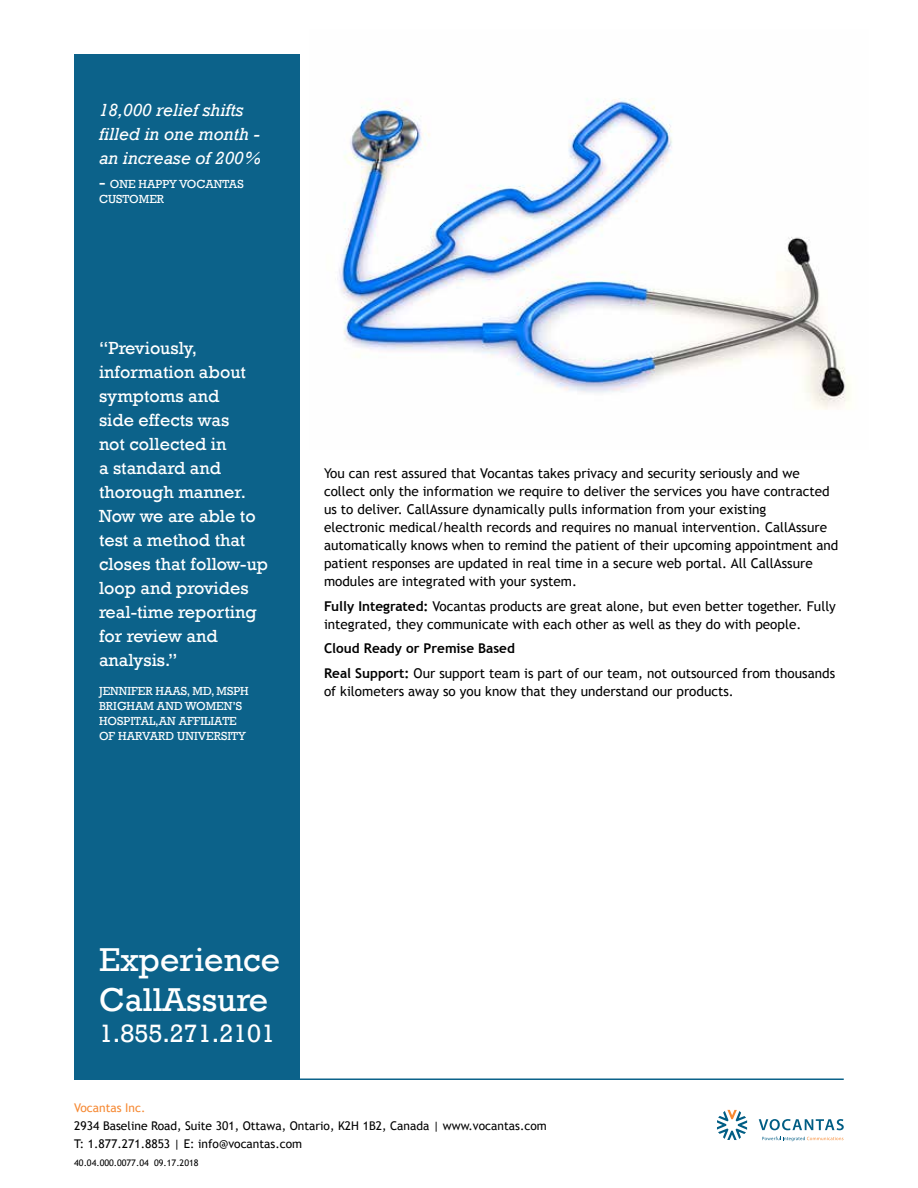
<style>
.page{position:relative;width:918px;height:1188px;background:#fff}
.page>*{position:absolute;margin:0;border:0;box-sizing:border-box;transform-origin:0 0}
.t1{font:33.9px/40.7px "Rockwell";color:#fff}
.t2{font:25.8px "Rockwell";color:#fff}
.t3{font:18px/24px "Rockwell";color:#fff}
.t4{font:italic 18px/24px "Rockwell";color:#fff}
.t5{font:13.5px/18px "Trebuchet MS";color:#000}
.t6{font:12px/18px "Trebuchet MS";color:#000}
.t7{font:12px/15px "Rockwell";color:#fff}
.t8{font:12px "Trebuchet MS";color:#f68933}
.t9{font:9px "Trebuchet MS";color:#000}
.s1{font-size:18px}
.s2{font-weight:700}
</style>
<div class="page">
<div style="left:74px;top:54px;width:226px;height:1026px;background:#0c628a"></div>
<hr style="left:288px;top:1078px;width:556px;height:2px;background:#0c628a">
<svg style="left:759px;top:1119px;width:85px;height:11px"></svg>
<svg style="left:762px;top:1137px;width:81px;height:4px"></svg>
<svg style="left:717px;top:1110px;width:30px;height:30px"></svg>
<img style="left:339px;top:98px;width:511px;height:312px">
<h3 class="t4" style="left:99px;top:98px;width:164px">18,000 relief shifts filled in one month - an increase of 200%</h3>
<p class="t7" style="left:99px;top:177px;width:146px"><span class="s1">-</span> ONE HAPPY VOCANTAS<br>CUSTOMER</p>
<h3 class="t3" style="left:99px;top:337px;width:171px">“Previously, information about symptoms and<br>side effects was<br>not collected in<br>a standard and thorough manner.<br>Now we are able to test a method that closes that follow-up loop and provides real-time reporting for review and analysis.”</h3>
<p class="t7" style="left:99px;top:683px;width:151px">JENNIFER HAAS, MD, MSPH<br>BRIGHAM AND WOMEN’S<br>HOSPITAL,AN AFFILIATE<br>OF HARVARD UNIVERSITY</p>
<p class="t5" style="left:324px;top:464px;width:516px">You can rest assured that Vocantas takes privacy and security seriously and we collect only the information we require to deliver the services you have contracted us to deliver. CallAssure dynamically pulls information from your existing<br>electronic medical/health records and requires no manual intervention. CallAssure automatically knows when to remind the patient of their upcoming appointment and patient responses are updated in real time in a secure web portal. All CallAssure modules are integrated with your system.</p>
<p class="t5" style="left:324px;top:597px;width:513px"><span class="s2">Fully Integrated:</span> Vocantas products are great alone, but even better together. Fully integrated, they communicate with each other as well as they do with people.</p>
<p class="t5" style="left:324px;top:636px;width:513px;line-height:24.8px"><span class="s2">Cloud Ready or Premise Based<br>Real Support:</span> Our support team is part of our team, not outsourced from thousands</p>
<p class="t5" style="left:324px;top:682px;width:411px">of kilometers away so you know that they understand our products.</p>
<h1 class="t1" style="left:99px;top:939px;width:183px">Experience<br>CallAssure</h1>
<h2 class="t2" style="left:99px;top:1019px;width:178px">1.855.271.2101</h2>
<p class="t8" style="left:74px;top:1101px;width:73px">Vocantas Inc.</p>
<p class="t6" style="left:74px;top:1117px;width:474px">2934 Baseline Road, Suite 301, Ottawa, Ontario, K2H 1B2, Canada | www.vocantas.com<br>T: 1.877.271.8853 | E: info@vocantas.com</p>
<p class="t9" style="left:74px;top:1158px;width:126px">40.04.000.0077.04 09.17.2018</p>
</div>
